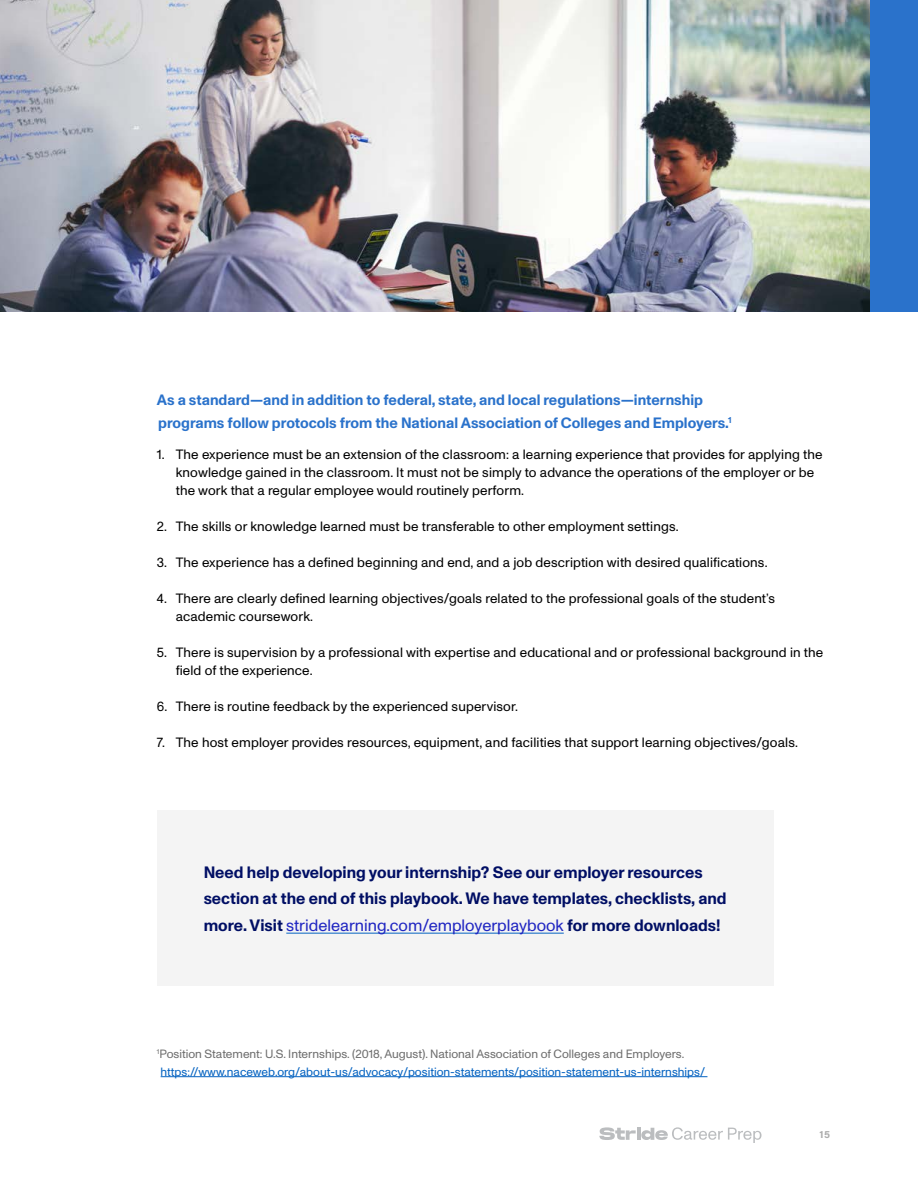
<style>
.page{position:relative;width:918px;height:1188px;background:#fff}
.page>*{position:absolute;margin:0;border:0;box-sizing:border-box;transform-origin:0 0}
.t1{font:700 16.5px/27px "ABC Monument Grotesk";color:#000e64}
.t2{font:700 15px/22.5px "ABC Monument Grotesk";color:#2a72cb}
.t3{font:13.5px/18px "ABC Monument Grotesk";letter-spacing:.01em;color:#000}
.t4{font:12px/18px "ABC Monument Grotesk";color:#0563c1}
.t5{font:10.5px "Acumin Variable Concept";color:#adadad}
.s1{font-weight:400;color:#2127c2}
.s2{color:#6e6e6e}
</style>
<div class="page">
<div style="left:157px;top:810px;width:616px;height:176px;background:#f4f4f4"></div>
<img style="left:0;top:0;width:870px;height:312px">
<div style="left:870px;top:0;width:48px;height:312px;background:#2a72cb"></div>
<hr style="left:286px;top:933px;width:278px;height:1px;background:#0563c1">
<hr style="left:161px;top:1076px;width:546px;height:1px;background:#0563c1">
<svg style="left:599px;top:1127px;width:163px;height:16px"></svg>
<p class="t2" style="left:157px;top:389px;width:576px">As a standard—and in addition to federal, state, and local regulations—internship programs follow protocols from the National Association of Colleges and Employers.<sup>1</sup></p>
<p class="t3" style="left:176px;top:445px;width:648px;text-indent:-19px">1. The experience must be an extension of the classroom: a learning experience that provides for applying the knowledge gained in the classroom. It must not be simply to advance the operations of the employer or be the work that a regular employee would routinely perform.</p>
<p class="t3" style="left:157px;top:517px;width:523px">2. The skills or knowledge learned must be transferable to other employment settings.</p>
<p class="t3" style="left:157px;top:553px;width:612px">3. The experience has a defined beginning and end, and a job description with desired qualifications.</p>
<p class="t3" style="left:176px;top:589px;width:601px;text-indent:-19px">4. There are clearly defined learning objectives/goals related to the professional goals of the student’s academic coursework.</p>
<p class="t3" style="left:176px;top:643px;width:649px;text-indent:-19px">5. There is supervision by a professional with expertise and educational and or professional background in the field of the experience.</p>
<p class="t3" style="left:157px;top:697px;width:363px">6. There is routine feedback by the experienced supervisor.</p>
<p class="t3" style="left:157px;top:733px;width:643px">7. The host employer provides resources, equipment, and facilities that support learning objectives/goals.</p>
<p class="t1" style="left:204px;top:859px;width:524px">Need help developing your internship? See our employer resources section at the end of this playbook. We have templates, checklists, and more. Visit <span class="s1">stridelearning.com/employerplaybook</span> for more downloads!</p>
<p class="t4" style="left:161px;top:1044px;width:546px;text-indent:-4px"><sup>1</sup><span class="s2">Position Statement: U.S. Internships. (2018, August). National Association of Colleges and Employers. </span>https://www.naceweb.org/about-us/advocacy/position-statements/position-statement-us-internships/</p>
<p class="t5" style="left:820px;top:1127px;width:12px">15</p>
</div>
